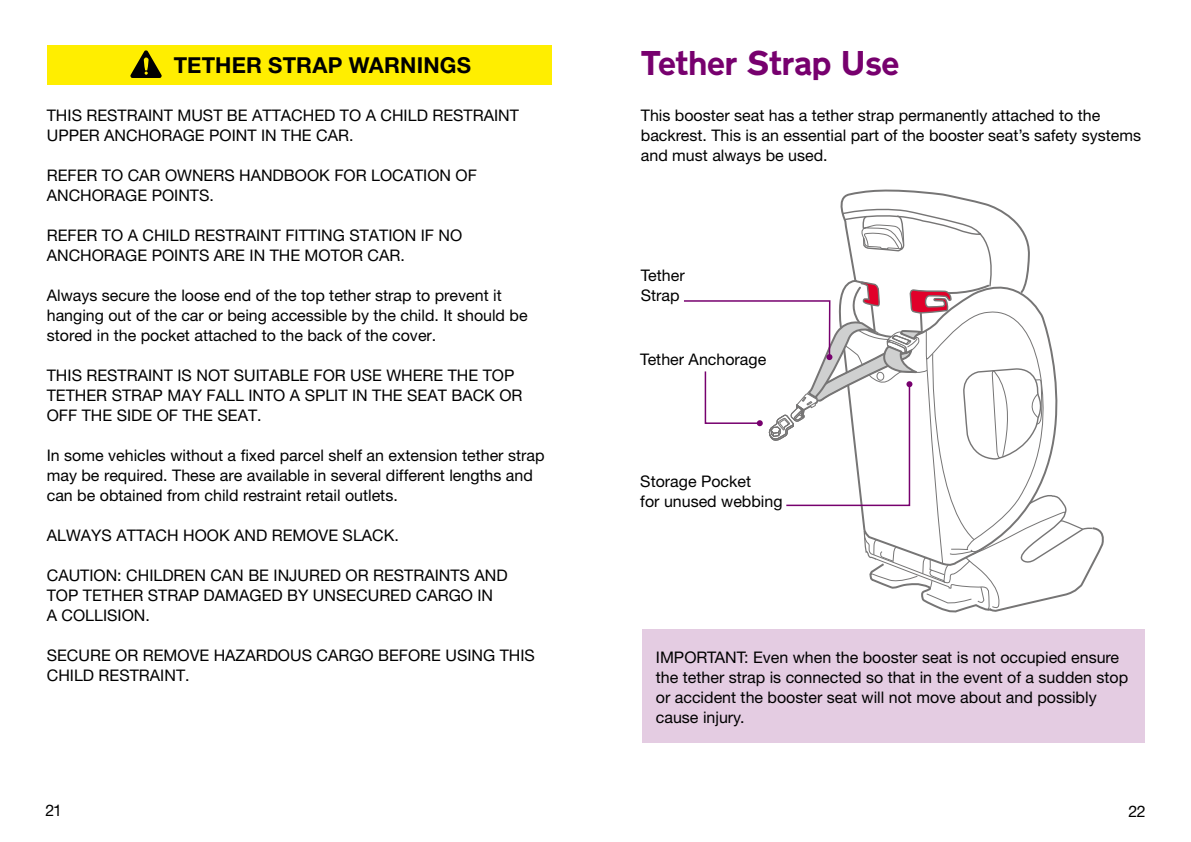
<style>
.page{position:relative;width:1191px;height:842px;background:#fff}
.page>*{position:absolute;margin:0;border:0;box-sizing:border-box;transform-origin:0 0}
.t1{font:700 36px "Transport DOT";letter-spacing:-.03em;color:#77006e}
.t2{font:700 22px "Helvetica Neue LT Std";letter-spacing:.01em;color:#000}
.t3{font:16px/20px "Helvetica Neue LT Std";color:#000}
</style>
<div class="page">
<svg style="left:840px;top:189px;width:153px;height:17px"></svg>
<div style="left:642px;top:629px;width:502px;height:114px;background:#e4cce2"></div>
<svg style="left:684px;top:206px;width:420px;height:407px"></svg>
<div style="left:47px;top:45px;width:504px;height:40px;background:#fe0"></div>
<svg style="left:130px;top:50px;width:32px;height:28px"></svg>
<h1 class="t1" style="left:641px;top:43px;width:261px">Tether Strap Use</h1>
<p class="t3" style="left:641px;top:105px;width:501px">This booster seat has a tether strap permanently attached to the backrest. This is an essential part of the booster seat’s safety systems and must always be used.</p>
<h2 class="t2" style="left:174px;top:52px;width:299px">TETHER STRAP WARNINGS</h2>
<p class="t3" style="left:47px;top:105px;width:473px">THIS RESTRAINT MUST BE ATTACHED TO A CHILD RESTRAINT<br>UPPER ANCHORAGE POINT IN THE CAR.</p>
<p class="t3" style="left:47px;top:165px;width:431px">REFER TO CAR OWNERS HANDBOOK FOR LOCATION OF<br>ANCHORAGE POINTS.</p>
<p class="t3" style="left:47px;top:225px;width:417px">REFER TO A CHILD RESTRAINT FITTING STATION IF NO<br>ANCHORAGE POINTS ARE IN THE MOTOR CAR.</p>
<p class="t3" style="left:47px;top:285px;width:482px">Always secure the loose end of the top tether strap to prevent it hanging out of the car or being accessible by the child. It should be stored in the pocket attached to the back of the cover.</p>
<p class="t3" style="left:47px;top:365px;width:477px">THIS RESTRAINT IS NOT SUITABLE FOR USE WHERE THE TOP<br>TETHER STRAP MAY FALL INTO A SPLIT IN THE SEAT BACK OR<br>OFF THE SIDE OF THE SEAT.</p>
<p class="t3" style="left:47px;top:445px;width:499px">In some vehicles without a fixed parcel shelf an extension tether strap may be required. These are available in several different lengths and can be obtained from child restraint retail outlets.</p>
<p class="t3" style="left:47px;top:525px;width:351px">ALWAYS ATTACH HOOK AND REMOVE SLACK.</p>
<p class="t3" style="left:47px;top:565px;width:462px">CAUTION: CHILDREN CAN BE INJURED OR RESTRAINTS AND<br>TOP TETHER STRAP DAMAGED BY UNSECURED CARGO IN<br>A COLLISION.</p>
<p class="t3" style="left:47px;top:645px;width:490px">SECURE OR REMOVE HAZARDOUS CARGO BEFORE USING THIS<br>CHILD RESTRAINT.</p>
<p class="t3" style="left:656px;top:647px;width:474px">IMPORTANT: Even when the booster seat is not occupied ensure the tether strap is connected so that in the event of a sudden stop or accident the booster seat will not move about and possibly cause injury.</p>
<p class="t3" style="left:641px;top:265px;width:45px">Tether<br>Strap</p>
<p class="t3" style="left:640px;top:349px;width:127px">Tether Anchorage</p>
<p class="t3" style="left:640px;top:471px;width:144px">Storage Pocket<br>for unused webbing</p>
<p class="t3" style="left:45px;top:800px;width:18px">21</p>
<p class="t3" style="left:1128px;top:801px;width:19px">22</p>
</div>
